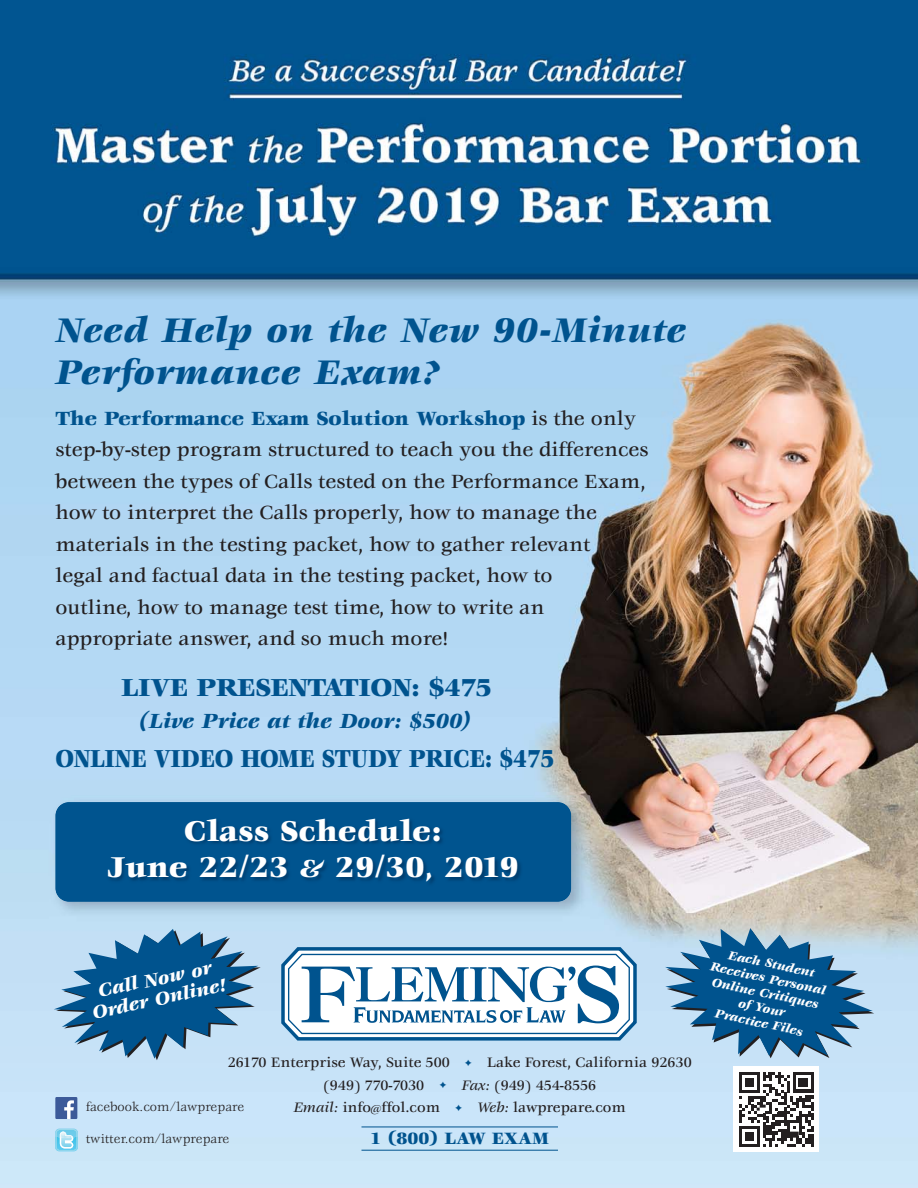
<style>
.page{position:relative;width:918px;height:1188px;background:#fff}
.page>*{position:absolute;margin:0;border:0;box-sizing:border-box;transform-origin:0 0}
.t1{font:italic 900 37.5px/42px "Veljovic";letter-spacing:.02em;color:#00538e}
.t2{font:900 31.5px/36px "Veljovic";letter-spacing:.015em;color:#fff;text-align:center}
.t3{font:900 27px "Veljovic";letter-spacing:-.015em;color:#00538e;scale:.85 1}
.t4{font:900 27px "Veljovic";letter-spacing:-.015em;color:#00538e}
.t5{font:italic 900 22.5px "Veljovic";color:#00538e}
.t6{font:500 21px/31.5px "Veljovic";color:#231f20}
.t7{font:italic 900 19.8px/19.8px "Veljovic";color:#fff;text-align:center}
.t8{font:900 18px "Veljovic";color:#00538e}
.t9{font:500 15px/22.5px "Veljovic";color:#231f20;text-align:center}
.t10{font:13.5px "Veljovic";color:#231f20}
.t11{font:italic 900 13.35px/15px "Veljovic";color:#fff;text-align:center}
.s1{font-weight:900;color:#00538e}
.s2{font-size:27px}
.s3{font-size:24px}
.s4{color:#00538e}
.s5{font-style:italic}
.s6{font-size:10.5px}
</style>
<div class="page">
<img style="left:0;top:0;width:918px;height:1188px">
<hr style="left:362px;top:1127px;width:196px;height:1px;background:#00538e">
<hr style="left:362px;top:1150px;width:196px;height:1px;background:#00538e">
<svg style="left:280px;top:944px;width:358px;height:98px"></svg>
<img style="left:49px;top:795px;width:541px;height:126px">
<img style="left:52px;top:798px;width:529px;height:114px">
<img style="left:56px;top:802px;width:515px;height:100px">
<svg style="left:54px;top:929px;width:207px;height:131px;background:#5890b8"></svg>
<svg style="left:665px;top:928px;width:209px;height:130px;background:#558cb3"></svg>
<div style="left:733px;top:1066px;width:86px;height:86px;background:#fff"></div>
<svg style="left:739px;top:1072px;width:75px;height:75px"></svg>
<div style="left:55px;top:1097px;width:22px;height:22px;background:#3c5a99"></div>
<svg style="left:64px;top:1100px;width:10px;height:19px"></svg>
<svg style="left:55px;top:1129px;width:23px;height:22px"></svg>
<h1 class="t1" style="left:56px;top:312px;width:632px">Need Help on the New 90-Minute<br>Performance Exam?</h1>
<p class="t6" style="left:55px;top:404px;width:594px"><span class="s1">The Performance Exam Solution Workshop</span> is the only step-by-step program structured to teach you the differences between the types of Calls tested on the Performance Exam, how to interpret the Calls properly, how to manage the materials in the testing packet, how to gather relevant<br>legal and factual data in the testing packet, how to<br>outline, how to manage test time, how to write an appropriate answer, and so much more!</p>
<p class="t4" style="left:121px;top:677px;width:372px">LIVE PRESENTATION: $475</p>
<p class="t5" style="left:140px;top:712px;width:333px">(Live Price at the Door: $500)</p>
<p class="t3" style="left:56px;top:748px;width:588px">ONLINE VIDEO HOME STUDY PRICE: $475</p>
<h2 class="t2" style="left:108px;top:816px;width:412px">Class Schedule:<br>June 22/23 <span class="s2">&amp;</span> 29/30<span class="s3">,</span> 2019</h2>
<p class="t7" style="left:87px;top:985px;width:138px;rotate:-12deg">Call Now or<br>Order Online!</p>
<p class="t9" style="left:228px;top:1052px;width:465px">26170 Enterprise Way, Suite 500 <span class="s4">✦</span> Lake Forest, California 92630 (949) 770-7030 <span class="s4">✦</span> <span class="s5">Fax:</span> (949) 454-8556<br><span class="s5">Email:</span> info<span class="s6">@</span>ffol.com <span class="s4">✦</span> <span class="s5">Web:</span> lawprepare.com</p>
<p class="t8" style="left:370px;top:1131px;width:180px">1 (800) LAW EXAM</p>
<p class="t10" style="left:86px;top:1102px;width:160px">facebook.com/lawprepare</p>
<p class="t10" style="left:86px;top:1134px;width:145px">twitter.com/lawprepare</p>
<p class="t11" style="left:715px;top:945px;width:119px;rotate:12deg">Each Student<br>Receives Personal<br>Online Critiques of Your<br>Practice Files</p>
</div>
